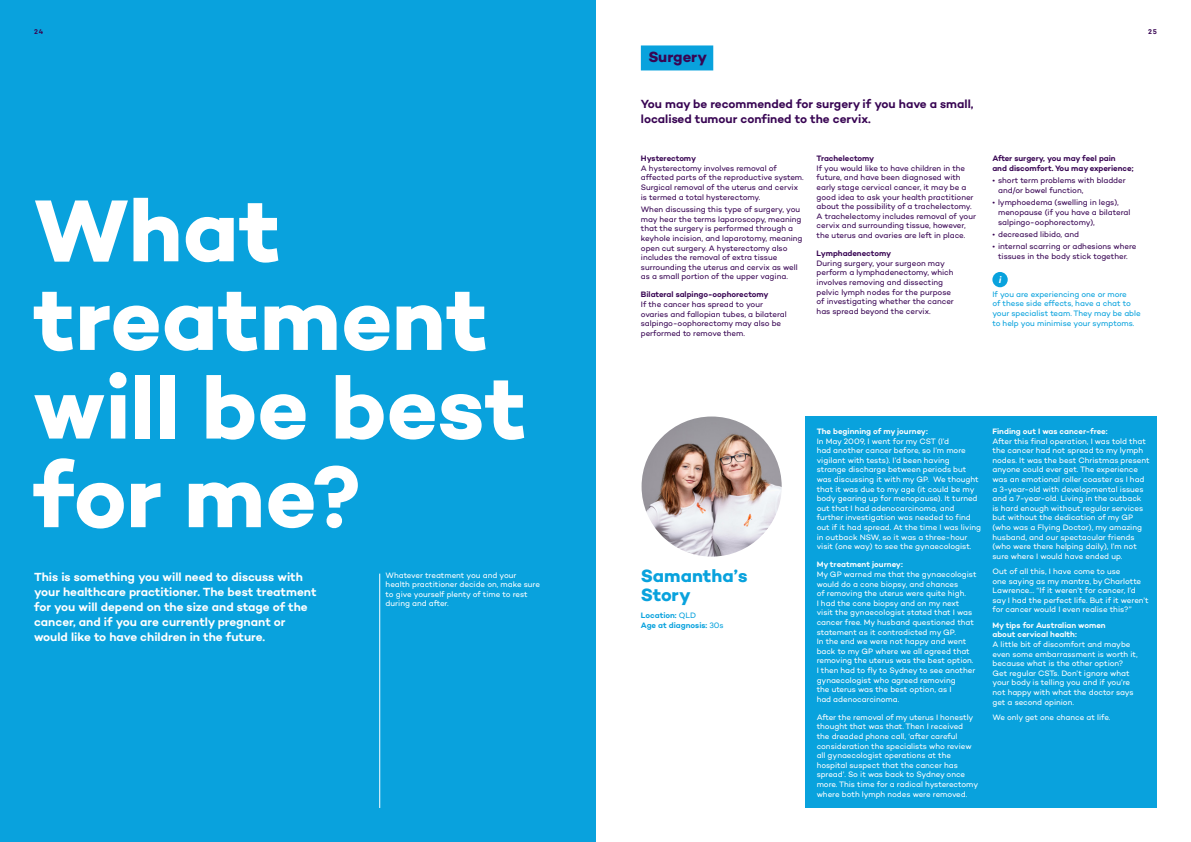
<style>
.page{position:relative;width:1191px;height:842px;background:#fff}
.page>*{position:absolute;margin:0;border:0;box-sizing:border-box;transform-origin:0 0}
.t1{font:700 89.4px/88.6px "Campton";color:#fff}
.t2{font:700 18.1px/18.2px "Campton";color:#09a2dd}
.t3{font:700 15px "Campton";letter-spacing:-.005em;color:#380553}
.t4{font:600 12px/15px "Campton";color:#fff}
.t5{font:600 12px/15.2px "Campton";color:#380553}
.t6{font:italic 600 9.6px "Campton";color:#fff}
.t7{font:8px/9.6px "Campton";color:#fff}
.t8{font:8px/9.6px "Campton";letter-spacing:-.005em;color:#380553}
.t9{font:600 8px/9.6px "Campton";color:#380553}
.t10{font:8px/9.6px "Campton";letter-spacing:-.005em;color:#09a2dd}
.t11{font:600 8px/9.6px "Campton";color:#fff}
.t12{font:600 8px/9.6px "Campton";color:#09a2dd}
.t13{font:600 7px "Campton";color:#380553}
.s1{font-weight:400}
</style>
<div class="page">
<div style="left:0;top:0;width:595px;height:842px;background:#09a2dd"></div>
<img style="left:641px;top:416px;width:140px;height:141px;border-radius:70px">
<div style="left:805px;top:416px;width:352px;height:392px;background:#09a2dd"></div>
<div style="left:641px;top:45px;width:72px;height:25px;background:#09a2dd"></div>
<div style="left:992px;top:272px;width:15px;height:15px;background:#09a2dd;border-radius:50%"></div>
<hr style="left:379px;top:574px;width:1px;height:234px;background:#fff">
<p class="t13" style="left:34px;top:27px;width:11px">24</p>
<p class="t13" style="left:1148px;top:27px;width:10px">25</p>
<h1 class="t1" style="left:33px;top:185px;width:495px">What treatment will be best for me?</h1>
<h3 class="t4" style="left:34px;top:569px;width:284px">This is something you will need to discuss with your healthcare practitioner. The best treatment for you will depend on the size and stage of the cancer, and if you are currently pregnant or would like to have children in the future.</h3>
<p class="t7" style="left:386px;top:570px;width:156px">Whatever treatment you and your health practitioner decide on, make sure to give yourself plenty of time to rest during and after.</p>
<h3 class="t3" style="left:648px;top:48px;width:60px">Surgery</h3>
<h3 class="t5" style="left:641px;top:96px;width:334px">You may be recommended for surgery if you have a small, localised tumour confined to the cervix.</h3>
<p class="t9" style="left:641px;top:154px;width:57px">Hysterectomy</p>
<p class="t8" style="left:641px;top:163px;width:164px">A hysterectomy involves removal of affected parts of the reproductive system.<br>Surgical removal of the uterus and cervix is termed a total hysterectomy.</p>
<p class="t8" style="left:641px;top:204px;width:163px">When discussing this type of surgery, you may hear the terms laparoscopy, meaning that the surgery is performed through a keyhole incision, and laparotomy, meaning open cut surgery. A hysterectomy also includes the removal of extra tissue surrounding the uterus and cervix as well as a small portion of the upper vagina.</p>
<p class="t9" style="left:641px;top:290px;width:129px">Bilateral salpingo-oophorectomy</p>
<p class="t8" style="left:641px;top:299px;width:147px">If the cancer has spread to your ovaries and fallopian tubes, a bilateral salpingo-oophorectomy may also be performed to remove them.</p>
<p class="t9" style="left:816px;top:154px;width:59px">Trachelectomy</p>
<p class="t8" style="left:816px;top:163px;width:161px">If you would like to have children in the future, and have been diagnosed with early stage cervical cancer, it may be a good idea to ask your health practitioner about the possibility of a trachelectomy.<br>A trachelectomy includes removal of your cervix and surrounding tissue, however, the uterus and ovaries are left in place.</p>
<p class="t9" style="left:816px;top:248px;width:76px">Lymphadenectomy</p>
<p class="t8" style="left:816px;top:258px;width:139px">During surgery, your surgeon may perform a lymphadenectomy, which involves removing and dissecting pelvic lymph nodes for the purpose of investigating whether the cancer has spread beyond the cervix.</p>
<p class="t9" style="left:992px;top:154px;width:143px">After surgery, you may feel pain<br>and discomfort. You may experience;</p>
<p class="t8" style="left:998px;top:176px;width:129px;text-indent:-6px">• short term problems with bladder and/or bowel function,</p>
<p class="t8" style="left:998px;top:198px;width:134px;text-indent:-6px">• lymphoedema (swelling in legs), menopause (if you have a bilateral salpingo-oophorectomy),</p>
<p class="t8" style="left:992px;top:229px;width:88px">• decreased libido, and</p>
<p class="t8" style="left:992px;top:242px;width:146px;text-align:center">• internal scarring or adhesions where tissues in the body stick together.</p>
<p class="t6" style="left:998px;top:273px;width:4px">i</p>
<p class="t10" style="left:992px;top:289px;width:150px">If you are experiencing one or more<br>of these side effects, have a chat to your specialist team. They may be able to help you minimise your symptoms.</p>
<h2 class="t2" style="left:641px;top:567px;width:108px">Samantha’s<br>Story</h2>
<p class="t12" style="left:641px;top:610px;width:84px">Location: <span class="s1">QLD<br></span>Age at diagnosis: <span class="s1">30s</span></p>
<p class="t11" style="left:816px;top:426px;width:113px">The beginning of my journey:</p>
<p class="t7" style="left:816px;top:436px;width:166px">In May 2009, I went for my CST (I’d<br>had another cancer before, so I’m more vigilant with tests). I’d been having strange discharge between periods but was discussing it with my GP. We thought that it was due to my age (it could be my body gearing up for menopause). It turned out that I had adenocarcinoma, and further investigation was needed to find out if it had spread. At the time I was living in outback NSW, so it was a three-hour visit (one way) to see the gynaecologist.</p>
<p class="t11" style="left:816px;top:560px;width:88px">My treatment journey:</p>
<p class="t7" style="left:816px;top:569px;width:161px">My GP warned me that the gynaecologist would do a cone biopsy, and chances<br>of removing the uterus were quite high.<br>I had the cone biopsy and on my next visit the gynaecologist stated that I was cancer free. My husband questioned that statement as it contradicted my GP.<br>In the end we were not happy and went back to my GP where we all agreed that removing the uterus was the best option.<br>I then had to fly to Sydney to see another gynaecologist who agreed removing<br>the uterus was the best option, as I<br>had adenocarcinoma.</p>
<p class="t7" style="left:816px;top:712px;width:163px">After the removal of my uterus I honestly thought that was that. Then I received<br>the dreaded phone call, ‘after careful consideration the specialists who review all gynaecologist operations at the hospital suspect that the cancer has spread’. So it was back to Sydney once more. This time for a radical hysterectomy where both lymph nodes were removed.</p>
<p class="t11" style="left:992px;top:426px;width:117px">Finding out I was cancer-free:</p>
<p class="t7" style="left:992px;top:436px;width:159px">After this final operation, I was told that the cancer had not spread to my lymph nodes. It was the best Christmas present anyone could ever get. The experience was an emotional roller coaster as I had a 3-year-old with developmental issues and a 7-year-old. Living in the outback is hard enough without regular services but without the dedication of my GP (who was a Flying Doctor), my amazing husband, and our spectacular friends (who were there helping daily), I’m not sure where I would have ended up.</p>
<p class="t7" style="left:992px;top:566px;width:158px">Out of all this, I have come to use<br>one saying as my mantra, by Charlotte Lawrence… “If it weren’t for cancer, I’d say I had the perfect life. But if it weren’t for cancer would I even realise this?”</p>
<p class="t11" style="left:992px;top:620px;width:115px">My tips for Australian women about cervical health:</p>
<p class="t7" style="left:992px;top:639px;width:147px">A little bit of discomfort and maybe even some embarrassment is worth it, because what is the other option?<br>Get regular CSTs. Don’t ignore what your body is telling you and if you’re not happy with what the doctor says get a second opinion.</p>
<p class="t7" style="left:992px;top:712px;width:119px">We only get one chance at life.</p>
</div>
